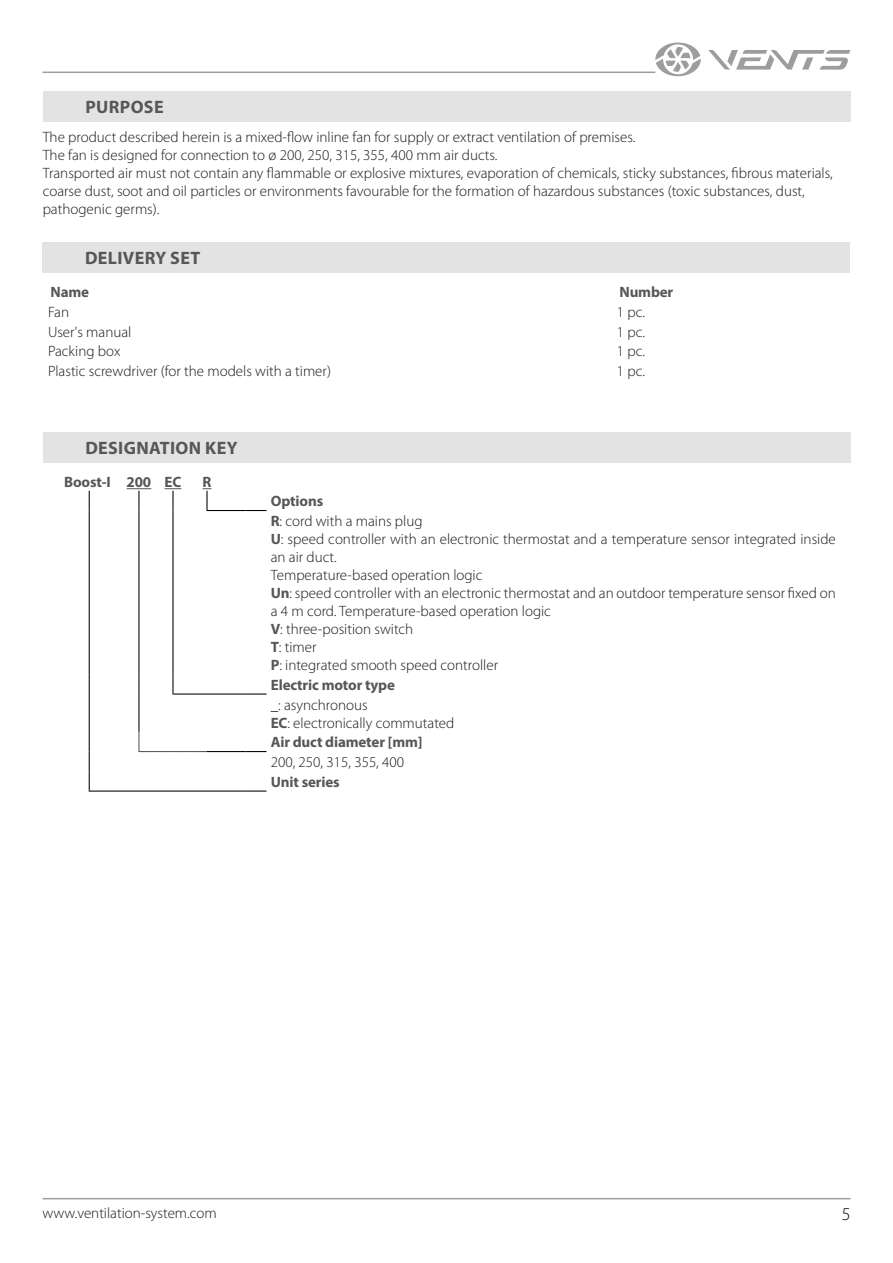
<style>
.page{position:relative;width:893px;height:1263px;background:#fff}
.page>*{position:absolute;margin:0;border:0;box-sizing:border-box;transform-origin:0 0}
.t1{font:700 18px "Myriad Pro";letter-spacing:.02em;color:#575756}
.t2{font:300 18px "Myriad Pro";color:#000}
.t3{font:300 15px/18px "Myriad Pro";color:#191918}
.t4{font:700 15px "Myriad Pro";letter-spacing:-.01em;color:#575756}
.s1{font-weight:700;color:#575756}
</style>
<div class="page">
<hr style="left:43px;top:1198px;width:807px;height:1px;background:#9d9d9c">
<hr style="left:43px;top:72px;width:612px;height:1px;background:#9d9d9c">
<svg style="left:708px;top:50px;width:142px;height:20px"></svg>
<svg style="left:655px;top:43px;width:46px;height:33px"></svg>
<div style="left:42px;top:242px;width:808px;height:30px;background:#e3e3e3"></div>
<div style="left:43px;top:432px;width:808px;height:31px;background:#e3e3e3"></div>
<div style="left:43px;top:91px;width:808px;height:30px;background:#e3e3e3"></div>
<svg style="left:89px;top:491px;width:1px;height:19px"></svg>
<hr style="left:89px;top:510px;width:1px;height:164px;background:#000">
<svg style="left:89px;top:674px;width:1px;height:20px"></svg>
<hr style="left:89px;top:694px;width:1px;height:38px;background:#000">
<svg style="left:122px;top:790px;width:102px;height:2px"></svg>
<hr style="left:224px;top:790px;width:21px;height:2px;background:#000">
<hr style="left:245px;top:790px;width:22px;height:2px;background:#000">
<svg style="left:89px;top:732px;width:1px;height:58px"></svg>
<hr style="left:89px;top:790px;width:33px;height:2px;background:#000">
<hr style="left:138px;top:510px;width:1px;height:164px;background:#000">
<svg style="left:138px;top:674px;width:1px;height:20px"></svg>
<hr style="left:138px;top:694px;width:1px;height:38px;background:#000">
<svg style="left:138px;top:732px;width:129px;height:20px"></svg>
<hr style="left:172px;top:510px;width:2px;height:164px;background:#000">
<svg style="left:172px;top:674px;width:95px;height:20px"></svg>
<svg style="left:127px;top:488px;width:24px;height:22px"></svg>
<svg style="left:165px;top:488px;width:16px;height:22px"></svg>
<svg style="left:203px;top:488px;width:64px;height:23px"></svg>
<p class="t1" style="left:85px;top:95px;width:80px">PURPOSE</p>
<p class="t3" style="left:43px;top:128px;width:792px">The product described herein is a mixed-flow inline fan for supply or extract ventilation of premises.<br>The fan is designed for connection to ø 200, 250, 315, 355, 400 mm air ducts.<br>Transported air must not contain any flammable or explosive mixtures, evaporation of chemicals, sticky substances, fibrous materials, coarse dust, soot and oil particles or environments favourable for the formation of hazardous substances (toxic substances, dust, pathogenic germs).</p>
<p class="t1" style="left:85px;top:246px;width:117px">DELIVERY SET</p>
<p class="t4" style="left:50px;top:282px;width:40px">Name</p>
<p class="t4" style="left:619px;top:282px;width:55px">Number</p>
<p class="t3" style="left:48px;top:303px;width:23px">Fan</p>
<p class="t3" style="left:617px;top:303px;width:30px">1 pc.</p>
<p class="t3" style="left:48px;top:323px;width:85px">User's manual</p>
<p class="t3" style="left:617px;top:323px;width:30px">1 pc.</p>
<p class="t3" style="left:48px;top:343px;width:74px">Packing box</p>
<p class="t3" style="left:617px;top:343px;width:30px">1 pc.</p>
<p class="t3" style="left:48px;top:362px;width:284px">Plastic screwdriver (for the models with a timer)</p>
<p class="t3" style="left:617px;top:362px;width:30px">1 pc.</p>
<p class="t1" style="left:85px;top:436px;width:154px">DESIGNATION KEY</p>
<p class="t4" style="left:64px;top:472px;width:119px">Boost-I 200 EC</p>
<p class="t4" style="left:203px;top:472px;width:10px">R</p>
<p class="t3" style="left:271px;top:492px;width:153px;line-height:19.8px"><span class="s1">Options<br>R</span>: cord with a mains plug</p>
<p class="t3" style="left:271px;top:530px;width:567px"><span class="s1">U</span>: speed controller with an electronic thermostat and a temperature sensor integrated inside an air duct.<br>Temperature-based operation logic<br><span class="s1">Un</span>: speed controller with an electronic thermostat and an outdoor temperature sensor fixed on a 4 m cord. Temperature-based operation logic<br><span class="s1">V</span>: three-position switch<br><span class="s1">T</span>: timer<br><span class="s1">P</span>: integrated smooth speed controller</p>
<p class="t4" style="left:271px;top:675px;width:126px">Electric motor type</p>
<p class="t3" style="left:271px;top:696px;width:185px">_: asynchronous<br><span class="s1">EC</span>: electronically commutated</p>
<p class="t4" style="left:271px;top:732px;width:153px">Air duct diameter [mm]</p>
<p class="t3" style="left:271px;top:753px;width:135px">200, 250, 315, 355, 400</p>
<p class="t4" style="left:271px;top:772px;width:70px">Unit series</p>
<p class="t3" style="left:43px;top:1204px;width:176px">www.ventilation-system.com</p>
<p class="t2" style="left:842px;top:1204px;width:10px">5</p>
</div>
